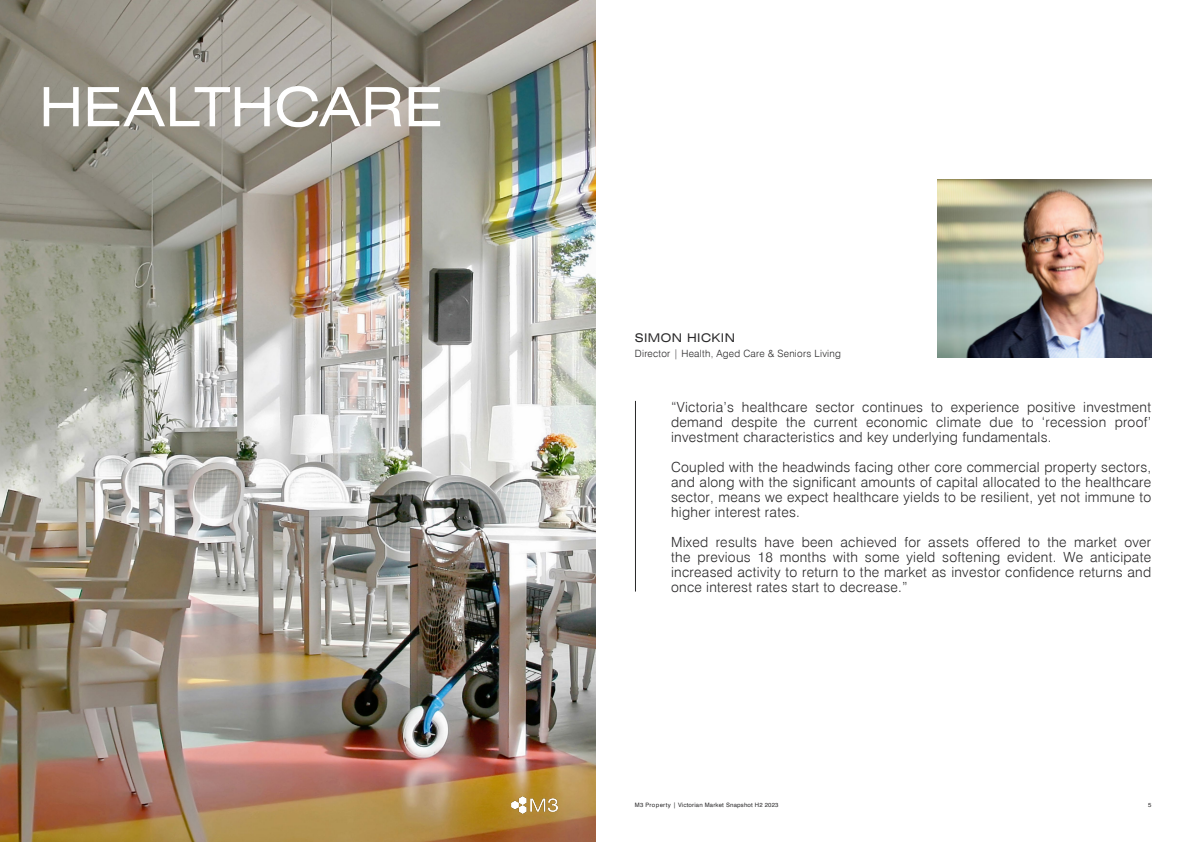
<style>
.page{position:relative;width:1191px;height:842px;background:#fff}
.page>*{position:absolute;margin:0;border:0;box-sizing:border-box;transform-origin:0 0}
.t1{font:expanded 54.2px "Swiss 721 BT";letter-spacing:.005em;color:#fff}
.t2{font:300 14px/15px "Swiss 721 BT";letter-spacing:.02em;color:#292829;text-align:justify}
.t3{font:expanded 12px "Swiss 721 BT";letter-spacing:.035em;color:#292829}
.t4{font:300 10px "Swiss 721 BT";letter-spacing:.025em;color:#292829}
.t5{font:6px "Swiss 721 BT";letter-spacing:.03em;color:#292829}
</style>
<div class="page">
<img style="left:937px;top:180px;width:214px;height:177px">
<hr style="left:635px;top:401px;width:1px;height:190px;background:#292829">
<img style="left:0;top:0;width:595px;height:842px">
<img style="left:511px;top:797px;width:46px;height:16px">
<h1 class="t1" style="left:39px;top:74px;width:405px">HEALTHCARE</h1>
<p class="t3" style="left:635px;top:330px;width:102px">SIMON HICKIN</p>
<p class="t4" style="left:635px;top:347px;width:208px">Director | Health, Aged Care &amp; Seniors Living</p>
<p class="t2" style="left:671px;top:399px;width:481px">“Victoria’s healthcare sector continues to experience positive investment demand despite the current economic climate due to ‘recession proof’ investment characteristics and key underlying fundamentals.</p>
<p class="t2" style="left:671px;top:459px;width:482px">Coupled with the headwinds facing other core commercial property sectors, and along with the significant amounts of capital allocated to the healthcare sector, means we expect healthcare yields to be resilient, yet not immune to higher interest rates.</p>
<p class="t2" style="left:671px;top:534px;width:481px">Mixed results have been achieved for assets offered to the market over the previous 18 months with some yield softening evident. We anticipate increased activity to return to the market as investor confidence returns and once interest rates start to decrease.”</p>
<p class="t5" style="left:635px;top:801px;width:145px">M3 Property | Victorian Market Snapshot H2 2023</p>
<p class="t5" style="left:1148px;top:801px;width:5px">5</p>
</div>
